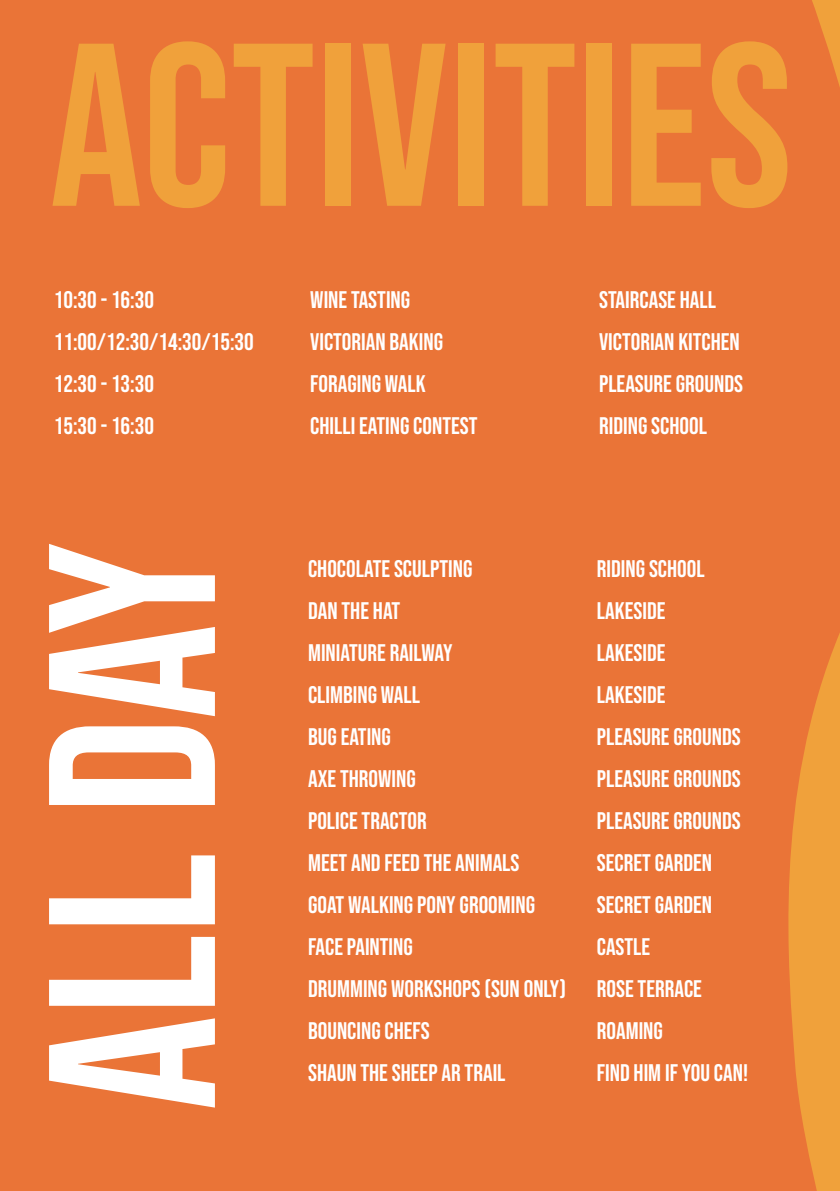
<style>
.page{position:relative;width:840px;height:1191px;background:#fff}
.page>*{position:absolute;margin:0;border:0;box-sizing:border-box;transform-origin:0 0}
.t1{font:236.8px "Bebas Neue";color:#fff}
.t2{font:231.6px "Bebas Neue";color:#f0a13b}
.t3{font:24px/42px "Bebas Neue";color:#fff}
</style>
<div class="page">
<div style="left:0;top:0;width:839px;height:1191px;background:#ea7437"></div>
<h2 class="t2" style="left:50px;top:32px;width:743px">ACTIVITIES</h2>
<p class="t3" style="left:54px;top:281px;width:201px">10:30 - 16:30<br>11:00/12:30/14:30/15:30<br>12:30 - 13:30<br>15:30 - 16:30</p>
<h1 class="t1" style="left:37px;top:1110px;width:570px;rotate:-90deg">ALL DAY</h1>
<p class="t3" style="left:310px;top:281px;width:169px">WINE TASTING<br>VICTORIAN BAKING<br>FORAGING WALK<br>CHILLI EATING CONTEST</p>
<p class="t3" style="left:598px;top:281px;width:145px">STAIRCASE HALL<br>VICTORIAN KITCHEN<br>PLEASURE GROUNDS<br>RIDING SCHOOL</p>
<p class="t3" style="left:308px;top:549px;width:259px">CHOCOLATE SCULPTING<br>DAN THE HAT<br>MINIATURE RAILWAY<br>CLIMBING WALL<br>BUG EATING<br>AXE THROWING<br>POLICE TRACTOR<br>MEET AND FEED THE ANIMALS<br>GOAT WALKING PONY GROOMING<br>FACE PAINTING<br>DRUMMING WORKSHOPS (SUN ONLY)<br>BOUNCING CHEFS<br>SHAUN THE SHEEP AR TRAIL</p>
<p class="t3" style="left:596px;top:549px;width:145px">RIDING SCHOOL<br>LAKESIDE<br>LAKESIDE<br>LAKESIDE<br>PLEASURE GROUNDS<br>PLEASURE GROUNDS<br>PLEASURE GROUNDS<br>SECRET GARDEN<br>SECRET GARDEN<br>CASTLE<br>ROSE TERRACE<br>ROAMING</p>
<p class="t3" style="left:596px;top:1053px;width:153px">FIND HIM IF YOU CAN!</p>
</div>
